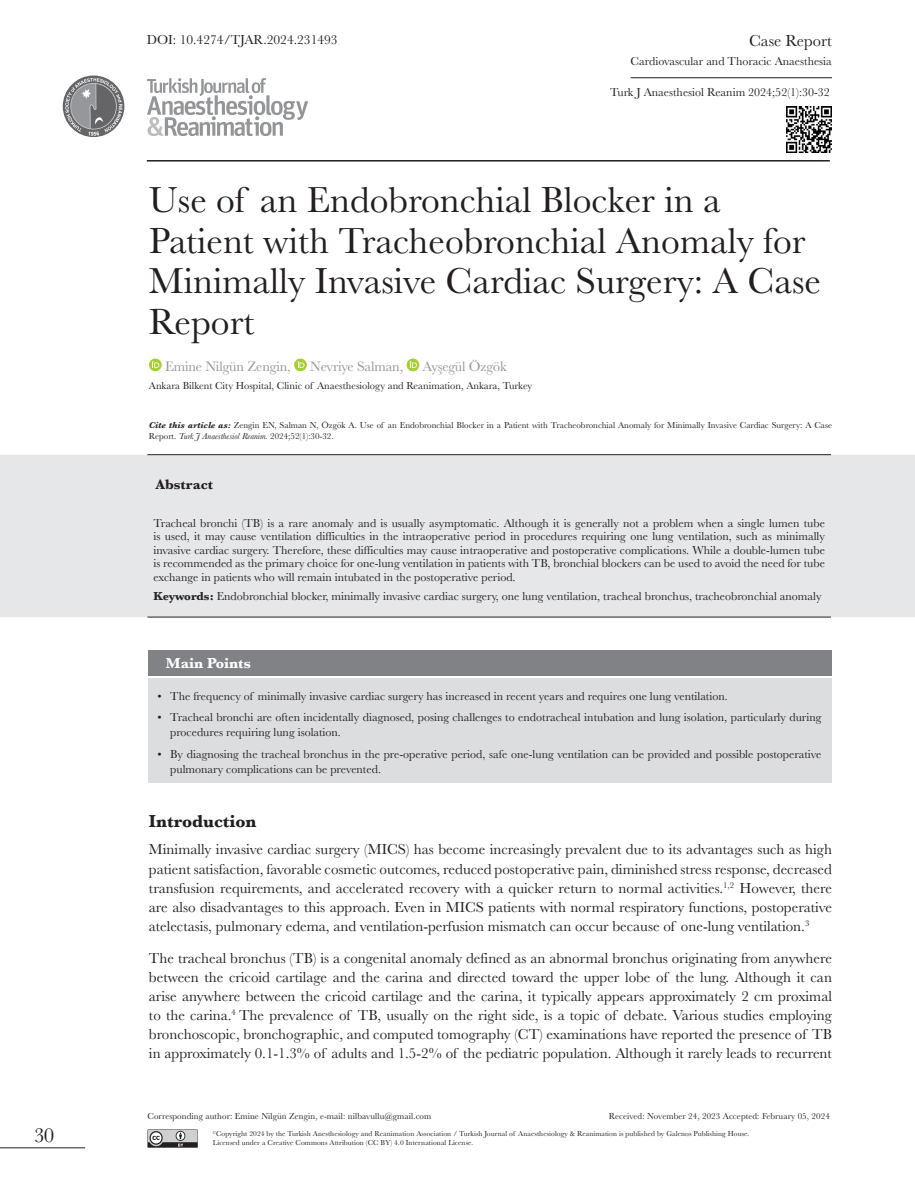
<style>
.page{position:relative;width:915px;height:1191px;background:#fff}
.page>*{position:absolute;margin:0;border:0;box-sizing:border-box;transform-origin:0 0}
._1__BASLIK{font:37.5px/40.5px "Baskerville";color:#231f20}
.t1{font:21px "Baskerville";color:#231f20}
.ANA_BASLIK{font:700 18px "Baskerville";color:#231f20}
.t2{font:16.5px "Baskerville";color:#231f20}
.YAZI{font:15px/19px "Baskerville";color:#231f20;text-align:justify}
.MAİN{font:700 15px "Baskerville";color:#fff}
.YAZARLAR{font:14.25px "Baskerville";letter-spacing:-.01em;color:#939598}
.ABSTRACT{font:700 14.25px "Baskerville";color:#231f20}
.DOI{font:13.5px "Baskerville";color:#231f20}
.ÖZET{font:12px/13.5px "Baskerville";color:#231f20}
.SAYFA_ARALIK{font:12px "Baskerville";color:#231f20}
.BOLUM_TÜR{font:12px "Baskerville";color:#231f20}
.KURUMLAR{font:10.5px "Baskerville";color:#231f20}
.CİTE_AS{font:9px/10.8px "Baskerville";color:#231f20}
.Corresponding_author{font:9px "Baskerville";letter-spacing:.01em;color:#231f20}
.Received{font:9px "Baskerville";letter-spacing:.01em;color:#231f20}
.t3{font:7.5px "Baskerville";letter-spacing:.01em;color:#231f20}
.s1{font-weight:700;font-style:italic}
.s2{font-style:italic}
.s3{font-weight:700}
</style>
<div class="page">
<hr style="left:147px;top:160px;width:682px;height:1px;background:#231f20">
<svg style="left:147px;top:78px;width:161px;height:58px"></svg>
<svg style="left:147px;top:1129px;width:51px;height:18px"></svg>
<hr style="left:0;top:1147px;width:85px;height:1px;background:#231f20">
<svg style="left:63px;top:75px;width:61px;height:62px"></svg>
<svg style="left:63px;top:78px;width:59px;height:58px"></svg>
<div style="left:0;top:455px;width:914px;height:162px;background:#e6e7e9"></div>
<hr style="left:147px;top:454px;width:683px;height:1px;background:#231f20">
<hr style="left:147px;top:617px;width:683px;height:1px;background:#231f20">
<hr style="left:630px;top:77px;width:201px;height:1px;background:#231f20">
<svg style="left:149px;top:358px;width:13px;height:13px"></svg>
<svg style="left:152px;top:361px;width:7px;height:7px"></svg>
<svg style="left:294px;top:358px;width:13px;height:13px"></svg>
<svg style="left:297px;top:361px;width:7px;height:7px"></svg>
<svg style="left:406px;top:358px;width:13px;height:13px"></svg>
<svg style="left:410px;top:361px;width:7px;height:7px"></svg>
<div style="left:149px;top:650px;width:682px;height:26px;background:#808285"></div>
<div style="left:149px;top:678px;width:682px;height:105px;background:#dcdddf"></div>
<img style="left:786px;top:107px;width:45px;height:46px">
<h2 class="t1" style="left:34px;top:1122px;width:22px">30</h2>
<p class="DOI" style="left:147px;top:31px;width:192px">DOI: 10.4274/TJAR.2024.231493</p>
<h3 class="t2" style="left:748px;top:30px;width:84px">Case Report</h3>
<p class="BOLUM_TÜR" style="left:630px;top:54px;width:203px">Cardiovascular and Thoracic Anaesthesia</p>
<p class="SAYFA_ARALIK" style="left:610px;top:85px;width:221px">Turk J Anaesthesiol Reanim 2024;52(1):30-32</p>
<p class="_1__BASLIK" style="left:149px;top:180px;width:673px">Use of an Endobronchial Blocker in a<br>Patient with Tracheobronchial Anomaly for<br>Minimally Invasive Cardiac Surgery: A Case<br>Report</p>
<p class="YAZARLAR" style="left:165px;top:357px;width:127px">Emine Nilgün Zengin,</p>
<p class="YAZARLAR" style="left:310px;top:357px;width:95px">Nevriye Salman,</p>
<p class="YAZARLAR" style="left:422px;top:357px;width:85px">Ayşegül Özgök</p>
<p class="KURUMLAR" style="left:149px;top:379px;width:385px">Ankara Bilkent City Hospital, Clinic of Anaesthesiology and Reanimation, Ankara, Turkey</p>
<p class="CİTE_AS" style="left:149px;top:419px;width:684px"><span class="s1">Cite this article as:</span> Zengin EN, Salman N, Özgök A. Use of an Endobronchial Blocker in a Patient with Tracheobronchial Anomaly for Minimally Invasive Cardiac Surgery: A Case<br>Report. <span class="s2">Turk J Anaesthesiol Reanim.</span> 2024;52(1):30-32.</p>
<p class="ABSTRACT" style="left:156px;top:474px;width:58px">Abstract</p>
<p class="ÖZET" style="left:153px;top:516px;width:672px;text-align:justify">Tracheal bronchi (TB) is a rare anomaly and is usually asymptomatic. Although it is generally not a problem when a single lumen tube is used, it may cause ventilation difficulties in the intraoperative period in procedures requiring one lung ventilation, such as minimally invasive cardiac surgery. Therefore, these difficulties may cause intraoperative and postoperative complications. While a double-lumen tube is recommended as the primary choice for one-lung ventilation in patients with TB, bronchial blockers can be used to avoid the need for tube exchange in patients who will remain intubated in the postoperative period.</p>
<p class="ÖZET" style="left:153px;top:589px;width:669px"><span class="s3">Keywords:</span> Endobronchial blocker, minimally invasive cardiac surgery, one lung ventilation, tracheal bronchus, tracheobronchial anomaly</p>
<p class="MAİN" style="left:166px;top:653px;width:86px">Main Points</p>
<p class="ÖZET" style="left:157px;top:689px;width:571px">• The frequency of minimally invasive cardiac surgery has increased in recent years and requires one lung ventilation.</p>
<p class="ÖZET" style="left:170px;top:710px;width:652px;line-height:15px;text-indent:-13px">• Tracheal bronchi are often incidentally diagnosed, posing challenges to endotracheal intubation and lung isolation, particularly during procedures requiring lung isolation.</p>
<p class="ÖZET" style="left:170px;top:746px;width:652px;line-height:15px;text-indent:-13px">• By diagnosing the tracheal bronchus in the pre-operative period, safe one-lung ventilation can be provided and possible postoperative pulmonary complications can be prevented.</p>
<p class="ANA_BASLIK" style="left:149px;top:808px;width:109px">Introduction</p>
<p class="YAZI" style="left:149px;top:840px;width:684px">Minimally invasive cardiac surgery (MICS) has become increasingly prevalent due to its advantages such as high patient satisfaction, favorable cosmetic outcomes, reduced postoperative pain, diminished stress response, decreased transfusion requirements, and accelerated recovery with a quicker return to normal activities.<sup>1,2</sup> However, there are also disadvantages to this approach. Even in MICS patients with normal respiratory functions, postoperative atelectasis, pulmonary edema, and ventilation-perfusion mismatch can occur because of one-lung ventilation.<sup>3</sup></p>
<p class="YAZI" style="left:149px;top:948px;width:684px">The tracheal bronchus (TB) is a congenital anomaly defined as an abnormal bronchus originating from anywhere between the cricoid cartilage and the carina and directed toward the upper lobe of the lung. Although it can arise anywhere between the cricoid cartilage and the carina, it typically appears approximately 2 cm proximal to the carina.<sup>4</sup> The prevalence of TB, usually on the right side, is a topic of debate. Various studies employing bronchoscopic, bronchographic, and computed tomography (CT) examinations have reported the presence of TB in approximately 0.1-1.3% of adults and 1.5-2% of the pediatric population. Although it rarely leads to recurrent</p>
<p class="Corresponding_author" style="left:147px;top:1110px;width:285px">Corresponding author: Emine Nilgün Zengin, e-mail: nilbavullu@gmail.com</p>
<p class="Received" style="left:608px;top:1110px;width:222px">Received: November 24, 2023 Accepted: February 05, 2024</p>
<p class="t3" style="left:213px;top:1128px;width:537px"><sup>©</sup>Copyright 2024 by the Turkish Anesthesiology and Reanimation Association / Turkish Journal of Anaesthesiology &amp; Reanimation is published by Galenos Publishing House.</p>
<p class="t3" style="left:213px;top:1137px;width:262px">Licensed under a Creative Commons Attribution (CC BY) 4.0 International License.</p>
</div>
